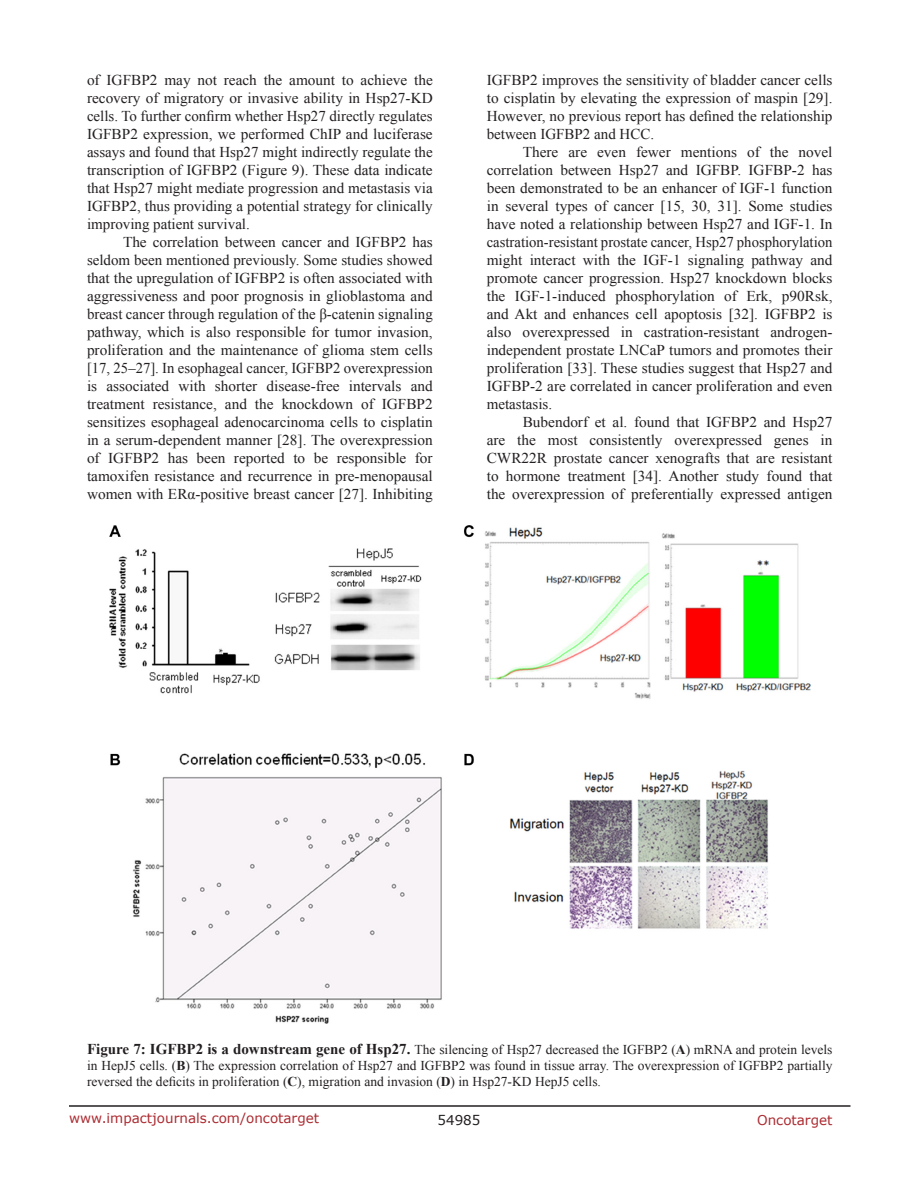
<style>
.page{position:relative;width:918px;height:1188px;background:#fff}
.page>*{position:absolute;margin:0;border:0;box-sizing:border-box;transform-origin:0 0}
.BodyText{font:15px/18px "Times New Roman";color:#231f20;text-align:justify}
.FigureText{font:13.5px/16.2px "Times New Roman";color:#231f20;text-align:justify}
.t1{font:13.5px "Verdana";color:#ac2b31}
.t2{font:13.5px "Verdana";color:#231f20}
.s1{font-weight:700;font-size:15px}
.s2{font-weight:700}
</style>
<div class="page">
<hr style="left:69px;top:1105px;width:781px;height:2px;background:#231f20">
<img style="left:109px;top:526px;width:701px;height:498px">
<p class="BodyText" style="left:87px;top:71px;width:347px">of IGFBP2 may not reach the amount to achieve the recovery of migratory or invasive ability in Hsp27-KD cells. To further confirm whether Hsp27 directly regulates IGFBP2 expression, we performed ChIP and luciferase assays and found that Hsp27 might indirectly regulate the transcription of IGFBP2 (Figure 9). These data indicate that Hsp27 might mediate progression and metastasis via IGFBP2, thus providing a potential strategy for clinically improving patient survival.</p>
<p class="BodyText" style="left:87px;top:233px;width:347px;text-indent:36px">The correlation between cancer and IGFBP2 has seldom been mentioned previously. Some studies showed that the upregulation of IGFBP2 is often associated with aggressiveness and poor prognosis in glioblastoma and breast cancer through regulation of the β-catenin signaling pathway, which is also responsible for tumor invasion, proliferation and the maintenance of glioma stem cells [17, 25–27]. In esophageal cancer, IGFBP2 overexpression is associated with shorter disease-free intervals and treatment resistance, and the knockdown of IGFBP2 sensitizes esophageal adenocarcinoma cells to cisplatin in a serum-dependent manner [28]. The overexpression of IGFBP2 has been reported to be responsible for tamoxifen resistance and recurrence in pre-menopausal women with ERα-positive breast cancer [27]. Inhibiting</p>
<p class="BodyText" style="left:487px;top:71px;width:347px">IGFBP2 improves the sensitivity of bladder cancer cells to cisplatin by elevating the expression of maspin [29].<br>However, no previous report has defined the relationship between IGFBP2 and HCC.</p>
<p class="BodyText" style="left:487px;top:143px;width:347px;text-indent:36px">There are even fewer mentions of the novel correlation between Hsp27 and IGFBP. IGFBP-2 has been demonstrated to be an enhancer of IGF-1 function in several types of cancer [15, 30, 31]. Some studies have noted a relationship between Hsp27 and IGF-1. In castration-resistant prostate cancer, Hsp27 phosphorylation might interact with the IGF-1 signaling pathway and promote cancer progression. Hsp27 knockdown blocks the IGF-1-induced phosphorylation of Erk, p90Rsk, and Akt and enhances cell apoptosis [32]. IGFBP2 is also overexpressed in castration-resistant androgen&shy;independent prostate LNCaP tumors and promotes their proliferation [33]. These studies suggest that Hsp27 and IGFBP-2 are correlated in cancer proliferation and even metastasis.</p>
<p class="BodyText" style="left:487px;top:413px;width:347px;text-indent:36px">Bubendorf et al. found that IGFBP2 and Hsp27 are the most consistently overexpressed genes in CWR22R prostate cancer xenografts that are resistant to hormone treatment [34]. Another study found that the overexpression of preferentially expressed antigen</p>
<p class="FigureText" style="left:87px;top:1041px;width:747px"><span class="s1">Figure 7: IGFBP2 is a downstream gene of Hsp27.</span> The silencing of Hsp27 decreased the IGFBP2 (<span class="s2">A</span>) mRNA and protein levels in HepJ5 cells. (<span class="s2">B</span>) The expression correlation of Hsp27 and IGFBP2 was found in tissue array. The overexpression of IGFBP2 partially reversed the deficits in proliferation (<span class="s2">C</span>), migration and invasion (<span class="s2">D</span>) in Hsp27-KD HepJ5 cells.</p>
<p class="t1" style="left:69px;top:1109px;width:252px">www.impactjournals.com/oncotarget</p>
<p class="t2" style="left:438px;top:1111px;width:44px">54985</p>
<p class="t1" style="left:757px;top:1111px;width:77px">Oncotarget</p>
</div>
